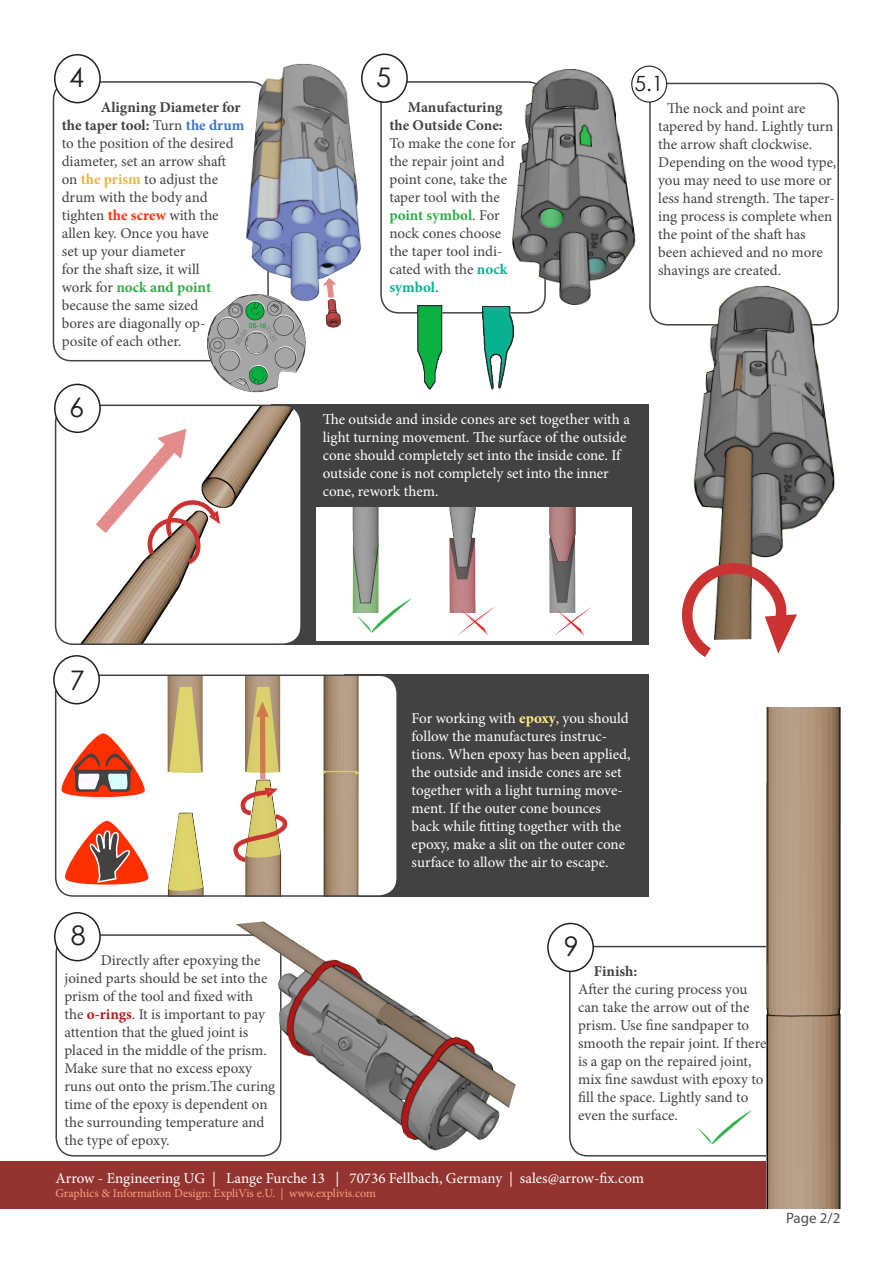
<style>
.page{position:relative;width:893px;height:1263px;background:#fff}
.page>*{position:absolute;margin:0;border:0;box-sizing:border-box;transform-origin:0 0}
.t1{font:27px "Century Gothic";color:#231f20}
.t2{font:21px "Century Gothic";color:#231f20}
.t3{font:15px/18px "Minion Pro";color:#434242}
.t4{font:15px/18px "Minion Pro";color:#fff}
.t5{font:700 15px/18px "Minion Pro";color:#434242;text-align:right}
.t6{font:15px "Myriad Pro";color:#504f4f}
.t7{font:12px "Minion Pro";color:#ff9f80}
.s1{font-weight:700}
.s2{font-weight:700;color:#3e72cf}
.s3{font-weight:700;color:#ebb53c}
.s4{font-weight:700;color:#ff2f00}
.s5{font-weight:700;color:#2daf44}
.s6{font-weight:700;color:#0ab190}
.s7{font-weight:700;color:#ffee89}
.s8{font-weight:700;color:#b31919}
</style>
<div class="page">
<div style="left:271px;top:405px;width:378px;height:240px;background:#434242"></div>
<div style="left:0;top:1161px;width:829px;height:48px;background:#933430"></div>
<div style="left:53px;top:81px;width:216px;height:280px;border:2px solid #434242;border-radius:18px"></div>
<div style="left:380px;top:81px;width:166px;height:233px;border:2px solid #434242;border-radius:18px"></div>
<div style="left:649px;top:83px;width:190px;height:242px;border:2px solid #434242;border-radius:18px"></div>
<div style="left:569px;top:946px;width:214px;height:210px;border:2px solid #434242;border-radius:18px"></div>
<div style="left:344px;top:674px;width:305px;height:223px;background:#434242"></div>
<div style="left:56px;top:934px;width:225px;height:222px;border:2px solid #434242;border-radius:18px"></div>
<img style="left:240px;top:61px;width:128px;height:267px">
<img style="left:451px;top:65px;width:216px;height:249px">
<img style="left:634px;top:277px;width:205px;height:270px">
<img style="left:56px;top:408px;width:243px;height:236px">
<div style="left:55px;top:405px;width:247px;height:240px;border:2px solid #434242;border-radius:18px"></div>
<div style="left:316px;top:507px;width:316px;height:134px;background:#fff"></div>
<img style="left:352px;top:507px;width:224px;height:105px">
<div style="left:56px;top:675px;width:341px;height:221px;background:#fff;border-radius:18px"></div>
<img style="left:167px;top:677px;width:192px;height:217px">
<div style="left:55px;top:674px;width:343px;height:223px;border:2px solid #434242;border-radius:18px"></div>
<img style="left:181px;top:921px;width:372px;height:236px">
<img style="left:766px;top:708px;width:74px;height:501px">
<img style="left:200px;top:290px;width:116px;height:103px">
<img style="left:482px;top:306px;width:32px;height:84px">
<img style="left:418px;top:305px;width:25px;height:85px">
<div style="left:55px;top:55px;width:45px;height:48px;background:#fff;border-radius:50%"></div>
<div style="left:54px;top:54px;width:47px;height:49px;border:2px solid #231f20;border-radius:50%"></div>
<div style="left:632px;top:66px;width:35px;height:36px;background:#fff;border-radius:50%"></div>
<div style="left:631px;top:66px;width:36px;height:37px;border:1px solid #231f20;border-radius:50%"></div>
<svg style="left:682px;top:547px;width:115px;height:110px"></svg>
<div style="left:55px;top:384px;width:45px;height:48px;background:#fff;border-radius:50%"></div>
<div style="left:54px;top:384px;width:47px;height:49px;border:2px solid #231f20;border-radius:50%"></div>
<svg style="left:457px;top:606px;width:39px;height:30px"></svg>
<svg style="left:553px;top:607px;width:39px;height:29px"></svg>
<svg style="left:356px;top:598px;width:56px;height:35px"></svg>
<svg style="left:96px;top:429px;width:128px;height:139px"></svg>
<div style="left:54px;top:656px;width:45px;height:48px;background:#fff;border-radius:50%"></div>
<div style="left:53px;top:655px;width:47px;height:49px;border:2px solid #231f20;border-radius:50%"></div>
<svg style="left:231px;top:701px;width:62px;height:164px"></svg>
<svg style="left:57px;top:733px;width:88px;height:66px"></svg>
<svg style="left:65px;top:821px;width:84px;height:64px"></svg>
<div style="left:55px;top:913px;width:45px;height:48px;background:#fff;border-radius:50%"></div>
<div style="left:54px;top:912px;width:47px;height:49px;border:2px solid #231f20;border-radius:50%"></div>
<div style="left:548px;top:923px;width:45px;height:48px;background:#fff;border-radius:50%"></div>
<div style="left:547px;top:923px;width:47px;height:49px;border:2px solid #231f20;border-radius:50%"></div>
<svg style="left:697px;top:1109px;width:56px;height:36px"></svg>
<svg style="left:323px;top:278px;width:13px;height:20px"></svg>
<div style="left:362px;top:54px;width:45px;height:48px;background:#fff;border-radius:50%"></div>
<div style="left:361px;top:54px;width:47px;height:49px;border:2px solid #231f20;border-radius:50%"></div>
<h1 class="t1" style="left:69px;top:60px;width:16px">4</h1>
<h2 class="t2" style="left:634px;top:70px;width:31px">5.1</h2>
<h1 class="t1" style="left:376px;top:59px;width:16px">5</h1>
<p class="t3" style="left:62px;top:98px;width:184px;text-indent:39px"><span class="s1">Aligning Diameter for the taper tool:</span> Turn <span class="s2">the drum </span>to the position of the desired diameter, set an arrow shaft on <span class="s3">the prism</span> to adjust the drum with the body and tighten <span class="s4">the screw</span> with the allen key. Once you have<br>set up your diameter<br>for the shaft size, it will<br>work for <span class="s5">nock and point </span>because the same sized<br>bores are diagonally op&shy;posite of each other.</p>
<p class="t5" style="left:389px;top:98px;width:115px">Manufacturing the Outside Cone:</p>
<p class="t3" style="left:389px;top:134px;width:128px">To make the cone for the repair joint and point cone, take the taper tool with the <span class="s5">point symbol</span>. For nock cones choose the taper tool indi&shy;cated with the <span class="s6">nock symbol</span><span class="s5">.</span></p>
<h1 class="t1" style="left:69px;top:389px;width:16px">6</h1>
<p class="t4" style="left:323px;top:410px;width:309px">The outside and inside cones are set together with a light turning movement. The surface of the outside cone should completely set into the inside cone. If outside cone is not completely set into the inner cone, rework them.</p>
<p class="t3" style="left:658px;top:99px;width:180px;text-indent:9px">The nock and point are tapered by hand. Lightly turn the arrow shaft clockwise.<br>Depending on the wood type, you may need to use more or less hand strength. The taper&shy;ing process is complete when the point of the shaft has been achieved and no more shavings are created.</p>
<h1 class="t1" style="left:70px;top:662px;width:16px">7</h1>
<p class="t4" style="left:412px;top:709px;width:220px">For working with <span class="s7">epoxy</span>, you should follow the manufactures instruc&shy;tions. When epoxy has been applied, the outside and inside cones are set together with a light turning move&shy;ment. If the outer cone bounces back while fitting together with the epoxy, make a slit on the outer cone surface to allow the air to escape.</p>
<h1 class="t1" style="left:71px;top:918px;width:16px">8</h1>
<p class="t3" style="left:64px;top:951px;width:212px;text-indent:36px">Directly after epoxying the joined parts should be set into the prism of the tool and fixed with the <span class="s8">o-rings</span>. It is important to pay attention that the glued joint is placed in the middle of the prism.<br>Make sure that no excess epoxy runs out onto the prism.The curing time of the epoxy is dependent on the surrounding temperature and the type of epoxy.</p>
<h1 class="t1" style="left:564px;top:928px;width:16px">9</h1>
<p class="t5" style="left:594px;top:962px;width:45px">Finish:</p>
<p class="t3" style="left:578px;top:980px;width:190px">After the curing process you can take the arrow out of the prism. Use fine sandpaper to smooth the repair joint. If there is a gap on the repaired joint, mix fine sawdust with epoxy to fill the space. Lightly sand to even the surface.</p>
<p class="t4" style="left:56px;top:1169px;width:590px">Arrow - Engineering UG | Lange Furche 13 | 70736 Fellbach, Germany | sales@arrow-fix.com</p>
<p class="t7" style="left:56px;top:1185px;width:322px">Graphics &amp; Information Design: ExpliVis e.U. | www.explivis.com</p>
<p class="t6" style="left:786px;top:1209px;width:56px">Page 2/2</p>
</div>
